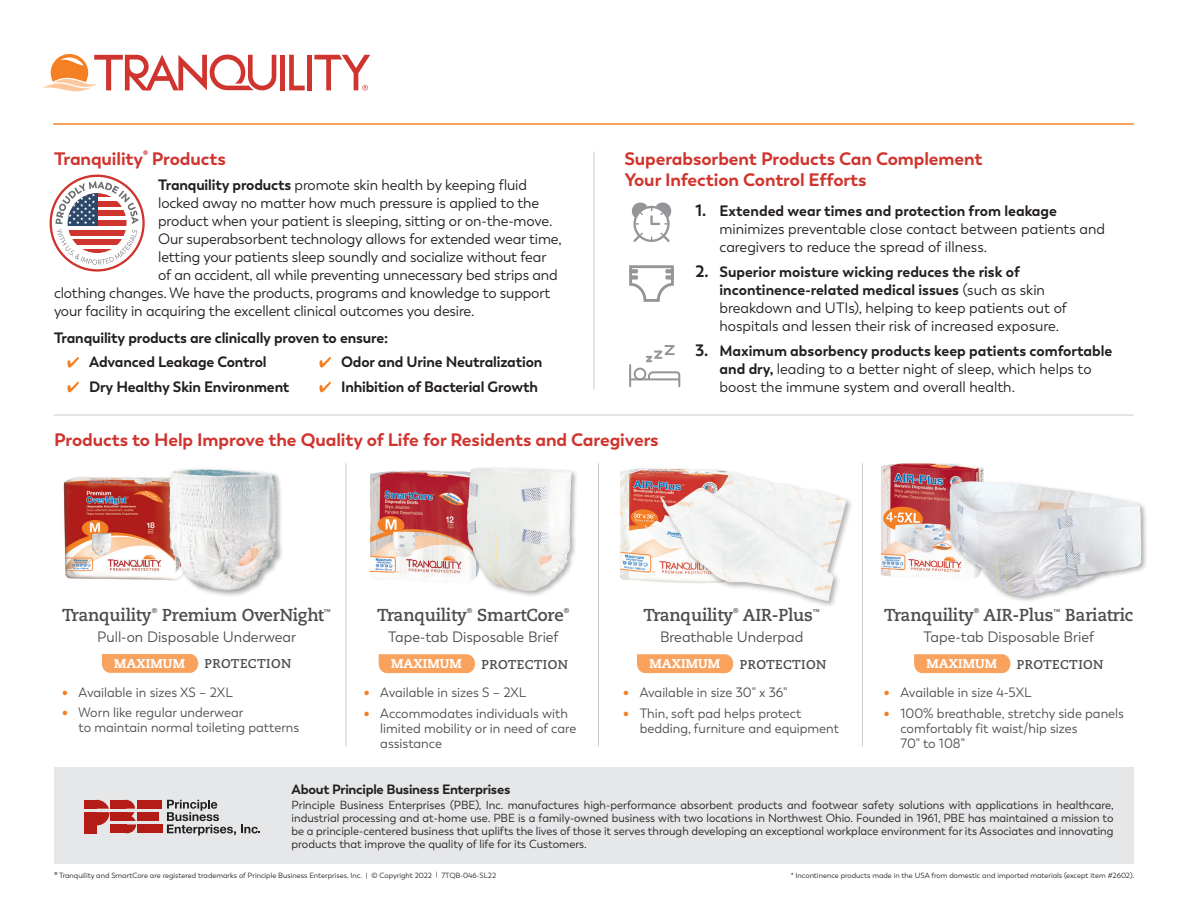
<style>
.page{position:relative;width:1188px;height:918px;background:#fff}
.page>*{position:absolute;margin:0;border:0;box-sizing:border-box;transform-origin:0 0}
.t1{font:700 18px/21px "Boston";letter-spacing:-.005em;color:#cf342e}
.t2{font:700 17.25px "Caecilia LT Pro 75";letter-spacing:-.01em;color:#4b4c4d}
.TQ_ContentBodyText{font:15px/18px "Boston";letter-spacing:-.01em;color:#231f20}
.TQ_ContentBodyText-2{font:700 15px "Boston";letter-spacing:-.01em;color:#231f20}
.t3{font:15px "Boston";color:#4b4c4d}
.t4{font:13.5px/15px "Boston";color:#4b4c4d}
.t5{font:700 13.5px "Boston";letter-spacing:-.02em;color:#231f20}
.t6{font:700 12.75px "Caecilia LT Pro 75";letter-spacing:.03em;color:#4b4c4d}
.t7{font:800 12.75px "Caecilia LT Pro 85";letter-spacing:.01em;color:#fff}
.t8{font:11.7px/12.8px "Boston";color:#231f20;text-align:justify}
.t9{font:7.5px "Boston";color:#231f20}
.t10{font:7.05px "Caecilia LT Pro 55 Roman";color:#4b4c4d}
.t11{font:700 7.05px "Caecilia LT Pro 75";color:#4b4c4d}
.s1{font-weight:700}
.s2{font-weight:700;font-size:16.5px}
.s3{font-weight:800;color:#f58023}
</style>
<div class="page">
<svg style="left:289px;top:55px;width:16px;height:35px"></svg>
<div style="left:280px;top:55px;width:5px;height:35px;background:#cf342e"></div>
<hr style="left:308px;top:55px;width:4px;height:35px;background:#cf342e">
<svg style="left:314px;top:55px;width:56px;height:35px"></svg>
<svg style="left:42px;top:54px;width:234px;height:38px"></svg>
<div style="left:54px;top:767px;width:1080px;height:97px;background:#e6e7e9"></div>
<svg style="left:167px;top:800px;width:93px;height:36px"></svg>
<div style="left:84px;top:812px;width:13px;height:21px;background:#b41d15"></div>
<div style="left:137px;top:824px;width:26px;height:9px;background:#b41d15"></div>
<div style="left:137px;top:812px;width:22px;height:9px;background:#b41d15"></div>
<div style="left:137px;top:800px;width:25px;height:9px;background:#b41d15"></div>
<div style="left:111px;top:824px;width:16px;height:9px;background:#b41d15"></div>
<div style="left:111px;top:800px;width:15px;height:9px;background:#b41d15"></div>
<div style="left:111px;top:812px;width:17px;height:9px;background:#b41d15"></div>
<svg style="left:126px;top:800px;width:10px;height:33px"></svg>
<svg style="left:84px;top:800px;width:26px;height:25px"></svg>
<hr style="left:346px;top:464px;width:1px;height:282px;background:#c7c8ca">
<hr style="left:598px;top:464px;width:1px;height:282px;background:#c7c8ca">
<hr style="left:594px;top:152px;width:1px;height:237px;background:#c7c8ca">
<hr style="left:862px;top:464px;width:1px;height:282px;background:#c7c8ca">
<svg style="left:379px;top:654px;width:96px;height:19px;background:#f8a564"></svg>
<svg style="left:102px;top:654px;width:96px;height:19px;background:#f8a563"></svg>
<svg style="left:637px;top:654px;width:96px;height:19px;background:#f8a563"></svg>
<img style="left:63px;top:476px;width:104px;height:104px">
<img style="left:620px;top:468px;width:67px;height:114px">
<div style="left:658px;top:469px;width:195px;height:139px;background:#231f20;opacity:.35"></div>
<img style="left:721px;top:472px;width:10px;height:15px">
<img style="left:369px;top:470px;width:96px;height:111px">
<div style="left:465px;top:466px;width:113px;height:132px;background:#231f20;opacity:.35"></div>
<img style="left:467px;top:468px;width:12px;height:56px">
<div style="left:167px;top:467px;width:117px;height:131px;background:#231f20;opacity:.35"></div>
<img style="left:169px;top:469px;width:108px;height:122px">
<svg style="left:629px;top:265px;width:45px;height:37px"></svg>
<div style="left:665px;top:275px;width:9px;height:5px;background:#939598"></div>
<svg style="left:632px;top:202px;width:40px;height:40px"></svg>
<svg style="left:629px;top:345px;width:51px;height:42px"></svg>
<hr style="left:54px;top:415px;width:1080px;height:1px;background:#c7c8ca">
<svg style="left:914px;top:654px;width:96px;height:19px;background:#f8a563"></svg>
<svg style="left:68px;top:357px;width:11px;height:11px"></svg>
<svg style="left:320px;top:357px;width:11px;height:11px"></svg>
<svg style="left:67px;top:382px;width:12px;height:10px"></svg>
<svg style="left:320px;top:382px;width:11px;height:10px"></svg>
<svg style="left:50px;top:175px;width:95px;height:97px"></svg>
<img style="left:881px;top:463px;width:103px;height:116px">
<div style="left:948px;top:479px;width:200px;height:124px;background:#231f20;opacity:.35"></div>
<img style="left:949px;top:481px;width:193px;height:116px">
<hr style="left:54px;top:123px;width:1079px;height:2px;background:#f58023">
<p class="t1" style="left:54px;top:148px;width:173px">Tranquility<sup>®</sup> Products</p>
<p class="TQ_ContentBodyText" style="left:158px;top:176px;width:370px"><span class="s1">Tranquility products</span> promote skin health by keeping fluid</p>
<p class="TQ_ContentBodyText" style="left:158px;top:194px;width:383px">locked away no matter how much pressure is applied to the</p>
<p class="TQ_ContentBodyText" style="left:158px;top:212px;width:396px">product when your patient is sleeping, sitting or on-the-move.</p>
<p class="TQ_ContentBodyText" style="left:158px;top:230px;width:405px">Our superabsorbent technology allows for extended wear time,</p>
<p class="TQ_ContentBodyText" style="left:158px;top:248px;width:390px">letting your patients sleep soundly and socialize without fear</p>
<p class="TQ_ContentBodyText" style="left:158px;top:266px;width:401px">of an accident, all while preventing unnecessary bed strips and</p>
<p class="TQ_ContentBodyText" style="left:54px;top:284px;width:498px">clothing changes. We have the products, programs and knowledge to support</p>
<p class="TQ_ContentBodyText" style="left:54px;top:302px;width:422px">your facility in acquiring the excellent clinical outcomes you desire.</p>
<p class="TQ_ContentBodyText-2" style="left:54px;top:328px;width:336px">Tranquility products are clinically proven to ensure:</p>
<p class="TQ_ContentBodyText-2" style="left:89px;top:353px;width:179px">Advanced Leakage Control</p>
<p class="TQ_ContentBodyText-2" style="left:341px;top:353px;width:203px">Odor and Urine Neutralization</p>
<p class="TQ_ContentBodyText-2" style="left:89px;top:378px;width:202px">Dry Healthy Skin Environment</p>
<p class="TQ_ContentBodyText-2" style="left:341px;top:378px;width:198px">Inhibition of Bacterial Growth</p>
<p class="t1" style="left:624px;top:148px;width:360px">Superabsorbent Products Can Complement<br>Your Infection Control Efforts</p>
<p class="TQ_ContentBodyText" style="left:720px;top:202px;width:387px;text-indent:-24px"><span class="s2">1.</span> <span class="s1">Extended wear times and protection from leakage </span>minimizes preventable close contact between patients and caregivers to reduce the spread of illness.</p>
<p class="TQ_ContentBodyText" style="left:720px;top:263px;width:349px;text-indent:-24px"><span class="s2">2.</span> <span class="s1">Superior moisture wicking reduces the risk of incontinence-related medical issues</span> (such as skin breakdown and UTIs), helping to keep patients out of hospitals and lessen their risk of increased exposure.</p>
<p class="TQ_ContentBodyText" style="left:720px;top:342px;width:394px;text-indent:-24px"><span class="s2">3.</span> <span class="s1">Maximum absorbency products keep patients comfortable and dry,</span> leading to a better night of sleep, which helps to boost the immune system and overall health.</p>
<p class="t1" style="left:54px;top:429px;width:606px">Products to Help Improve the Quality of Life for Residents and Caregivers</p>
<p class="t2" style="left:62px;top:603px;width:91px">Tranquility</p>
<p class="t10" style="left:152px;top:605px;width:7px">®</p>
<p class="t2" style="left:162px;top:603px;width:164px">Premium OverNight</p>
<p class="t11" style="left:324px;top:607px;width:8px">™</p>
<p class="t3" style="left:97px;top:628px;width:201px">Pull-on Disposable Underwear</p>
<p class="t7" style="left:114px;top:655px;width:72px">MAXIMUM</p>
<p class="t6" style="left:205px;top:655px;width:88px">PROTECTION</p>
<p class="t4" style="left:62px;top:685px;width:172px"><span class="s3">•</span> Available in sizes XS – 2XL</p>
<p class="t4" style="left:79px;top:705px;width:222px;text-indent:-16px"><span class="s3">•</span> Worn like regular underwear<br>to maintain normal toileting patterns</p>
<p class="t2" style="left:377px;top:604px;width:91px">Tranquility</p>
<p class="t10" style="left:467px;top:606px;width:7px">®</p>
<p class="t2" style="left:477px;top:604px;width:88px">SmartCore</p>
<p class="t10" style="left:564px;top:606px;width:7px">®</p>
<p class="t3" style="left:388px;top:628px;width:172px">Tape-tab Disposable Brief</p>
<p class="t7" style="left:391px;top:655px;width:72px">MAXIMUM</p>
<p class="t6" style="left:481px;top:655px;width:88px">PROTECTION</p>
<p class="t4" style="left:364px;top:685px;width:164px"><span class="s3">•</span> Available in sizes S – 2XL</p>
<p class="t4" style="left:380px;top:706px;width:198px;text-indent:-16px"><span class="s3">•</span> Accommodates individuals with limited mobility or in need of care assistance</p>
<p class="t2" style="left:644px;top:604px;width:91px">Tranquility</p>
<p class="t10" style="left:733px;top:606px;width:7px">®</p>
<p class="t2" style="left:743px;top:604px;width:72px">AIR-Plus</p>
<p class="t11" style="left:813px;top:607px;width:8px">™</p>
<p class="t3" style="left:660px;top:628px;width:145px">Breathable Underpad</p>
<p class="t7" style="left:649px;top:655px;width:72px">MAXIMUM</p>
<p class="t6" style="left:740px;top:655px;width:88px">PROTECTION</p>
<p class="t4" style="left:623px;top:685px;width:166px"><span class="s3">•</span> Available in size 30" x 36"</p>
<p class="t4" style="left:640px;top:706px;width:201px;text-indent:-16px"><span class="s3">•</span> Thin, soft pad helps protect bedding, furniture and equipment</p>
<p class="t2" style="left:884px;top:604px;width:91px">Tranquility</p>
<p class="t10" style="left:974px;top:606px;width:7px">®</p>
<p class="t2" style="left:984px;top:604px;width:72px">AIR-Plus</p>
<p class="t11" style="left:1053px;top:607px;width:8px">™</p>
<p class="t2" style="left:1065px;top:604px;width:70px">Bariatric</p>
<p class="t3" style="left:924px;top:628px;width:172px">Tape-tab Disposable Brief</p>
<p class="t7" style="left:926px;top:655px;width:72px">MAXIMUM</p>
<p class="t6" style="left:1017px;top:655px;width:88px">PROTECTION</p>
<p class="t4" style="left:884px;top:685px;width:149px"><span class="s3">•</span> Available in size 4-5XL</p>
<p class="t4" style="left:900px;top:706px;width:225px;text-indent:-16px"><span class="s3">•</span> 100% breathable, stretchy side panels comfortably fit waist/hip sizes<br>70" to 108"</p>
<p class="t5" style="left:292px;top:781px;width:220px">About Principle Business Enterprises</p>
<p class="t8" style="left:292px;top:799px;width:824px">Principle Business Enterprises (PBE), Inc. manufactures high-performance absorbent products and footwear safety solutions with applications in healthcare, industrial processing and at-home use. PBE is a family-owned business with two locations in Northwest Ohio. Founded in 1961, PBE has maintained a mission to be a principle-centered business that uplifts the lives of those it serves through developing an exceptional workplace environment for its Associates and innovating products that improve the quality of life for its Customers.</p>
<p class="t9" style="left:54px;top:871px;width:444px">® Tranquility and SmartCore are registered trademarks of Principle Business Enterprises, Inc. | © Copyright 2022 | 7TQB-046-SL22</p>
<p class="t9" style="left:791px;top:871px;width:345px">* Incontinence products made in the USA from domestic and imported materials (except item #2602).</p>
</div>
